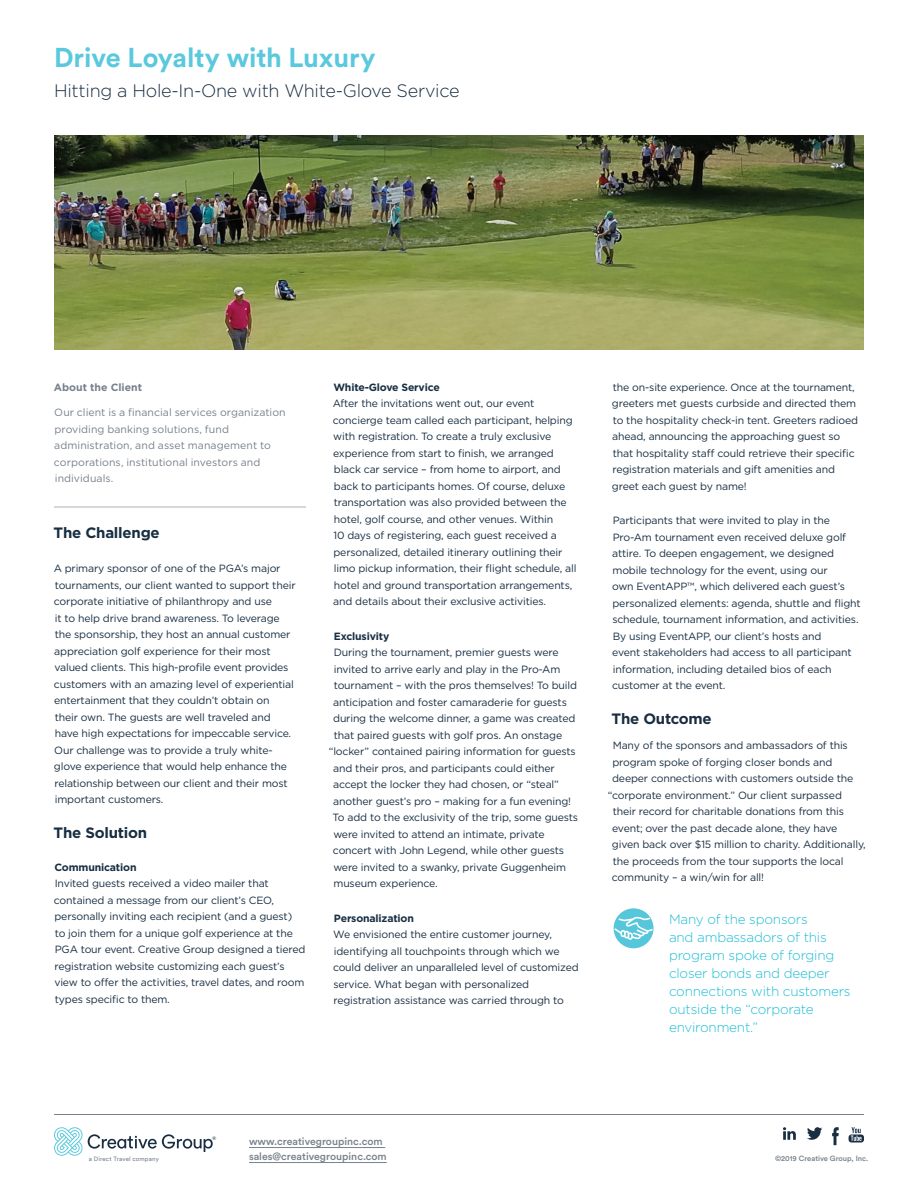
<style>
.page{position:relative;width:918px;height:1188px;background:#fff}
.page>*{position:absolute;margin:0;border:0;box-sizing:border-box;transform-origin:0 0}
.t1{font:700 27px "Circular Std";color:#5ac8dd}
.t2{font:300 18px "Gotham";letter-spacing:-.015em;color:#182e42}
.t3{font:700 15px "Gotham";letter-spacing:-.015em;color:#182e42}
.t4{font:700 15px "Gotham";letter-spacing:-.015em;color:#1a2e42}
.t5{font:300 13.5px/18px "Gotham";letter-spacing:-.015em;color:#1ebed5}
.t6{font:10.5px/16.5px "Gotham";letter-spacing:-.015em;color:#182e42}
.t7{font:10.5px "Gotham";letter-spacing:-.015em;color:#1a2e42}
.t8{font:10.5px/16.5px "Gotham";letter-spacing:.005em;color:#77808c}
.t9{font:700 10.5px "Gotham";letter-spacing:-.015em;color:#182e42}
.t10{font:500 10.5px/15px "Circular Std";color:#79818c}
.t11{font:700 10.5px "Gotham";color:#77808c}
.t12{font:500 7.5px "Circular Std";color:#76808b}
.t13{font:6.15px "Circular Std";letter-spacing:.02em;color:#79818c}
.t14{font:500 5.1px "Gotham";color:#1a2e42}
</style>
<div class="page">
<hr style="left:54px;top:1114px;width:810px;height:1px;background:#78808b">
<svg style="left:832px;top:1127px;width:7px;height:18px"></svg>
<svg style="left:783px;top:1127px;width:13px;height:13px"></svg>
<svg style="left:807px;top:1127px;width:15px;height:13px"></svg>
<svg style="left:849px;top:1127px;width:15px;height:15px"></svg>
<svg style="left:54px;top:1127px;width:159px;height:29px"></svg>
<hr style="left:249px;top:1147px;width:136px;height:1px;background:#79818c">
<hr style="left:249px;top:1162px;width:138px;height:1px;background:#79818c">
<img style="left:54px;top:135px;width:810px;height:215px">
<hr style="left:54px;top:507px;width:252px;height:1px;background:#adb2b4">
<div style="left:614px;top:908px;width:40px;height:40px;background:#56c6da;border-radius:50%"></div>
<svg style="left:614px;top:917px;width:39px;height:23px"></svg>
<h1 class="t1" style="left:54px;top:40px;width:323px">Drive Loyalty with Luxury</h1>
<h2 class="t2" style="left:54px;top:79px;width:407px">Hitting a Hole-In-One with White-Glove Service</h2>
<p class="t11" style="left:54px;top:380px;width:90px">About the Client</p>
<p class="t8" style="left:54px;top:404px;width:233px">Our client is a financial services organization providing banking solutions, fund administration, and asset management to corporations, institutional investors and individuals.</p>
<h3 class="t3" style="left:54px;top:523px;width:108px">The Challenge</h3>
<p class="t6" style="left:54px;top:560px;width:243px">A primary sponsor of one of the PGA’s major tournaments, our client wanted to support their corporate initiative of philanthropy and use<br>it to help drive brand awareness. To leverage the sponsorship, they host an annual customer appreciation golf experience for their most valued clients. This high-profile event provides customers with an amazing level of experiential entertainment that they couldn’t obtain on<br>their own. The guests are well traveled and have high expectations for impeccable service.<br>Our challenge was to provide a truly white&shy;glove experience that would help enhance the relationship between our client and their most important customers.</p>
<h3 class="t3" style="left:54px;top:823px;width:95px">The Solution</h3>
<p class="t9" style="left:54px;top:860px;width:84px">Communication</p>
<p class="t6" style="left:54px;top:875px;width:253px">Invited guests received a video mailer that contained a message from our client’s CEO, personally inviting each recipient (and a guest)<br>to join them for a unique golf experience at the PGA tour event. Creative Group designed a tiered registration website customizing each guest’s view to offer the activities, travel dates, and room types specific to them.</p>
<p class="t9" style="left:333px;top:380px;width:108px">White-Glove Service</p>
<p class="t6" style="left:333px;top:395px;width:245px">After the invitations went out, our event concierge team called each participant, helping with registration. To create a truly exclusive experience from start to finish, we arranged black car service – from home to airport, and back to participants homes. Of course, deluxe transportation was also provided between the hotel, golf course, and other venues. Within<br>10 days of registering, each guest received a personalized, detailed itinerary outlining their limo pickup information, their flight schedule, all hotel and ground transportation arrangements, and details about their exclusive activities.</p>
<p class="t9" style="left:334px;top:629px;width:57px">Exclusivity</p>
<p class="t6" style="left:334px;top:644px;width:226px">During the tournament, premier guests were</p>
<p class="t6" style="left:334px;top:661px;width:228px">invited to arrive early and play in the Pro-Am</p>
<p class="t6" style="left:334px;top:677px;width:245px">tournament – with the pros themselves! To build</p>
<p class="t6" style="left:333px;top:694px;width:235px">anticipation and foster camaraderie for guests</p>
<p class="t6" style="left:333px;top:710px;width:244px">during the welcome dinner, a game was created</p>
<p class="t6" style="left:334px;top:727px;width:230px">that paired guests with golf pros. An onstage</p>
<p class="t6" style="left:329px;top:743px;width:249px">“locker” contained pairing information for guests</p>
<p class="t6" style="left:333px;top:760px;width:223px">and their pros, and participants could either</p>
<p class="t6" style="left:333px;top:776px;width:227px">accept the locker they had chosen, or “steal”</p>
<p class="t6" style="left:333px;top:793px;width:239px">another guest’s pro – making for a fun evening!</p>
<p class="t6" style="left:333px;top:809px;width:247px">To add to the exclusivity of the trip, some guests</p>
<p class="t6" style="left:333px;top:826px;width:213px">were invited to attend an intimate, private</p>
<p class="t6" style="left:333px;top:842px;width:233px">concert with John Legend, while other guests</p>
<p class="t6" style="left:333px;top:859px;width:234px">were invited to a swanky, private Guggenheim</p>
<p class="t6" style="left:334px;top:875px;width:106px">museum experience.</p>
<p class="t9" style="left:334px;top:911px;width:82px">Personalization</p>
<p class="t6" style="left:333px;top:926px;width:247px">We envisioned the entire customer journey, identifying all touchpoints through which we could deliver an unparalleled level of customized service. What began with personalized registration assistance was carried through to</p>
<p class="t6" style="left:612px;top:379px;width:248px">the on-site experience. Once at the tournament, greeters met guests curbside and directed them to the hospitality check-in tent. Greeters radioed ahead, announcing the approaching guest so that hospitality staff could retrieve their specific registration materials and gift amenities and greet each guest by name!</p>
<p class="t6" style="left:612px;top:512px;width:250px">Participants that were invited to play in the Pro-Am tournament even received deluxe golf attire. To deepen engagement, we designed mobile technology for the event, using our<br>own EventAPP™, which delivered each guest’s personalized elements: agenda, shuttle and flight schedule, tournament information, and activities.<br>By using EventAPP, our client’s hosts and<br>event stakeholders had access to all participant information, including detailed bios of each customer at the event.</p>
<h3 class="t4" style="left:612px;top:709px;width:102px">The Outcome</h3>
<p class="t7" style="left:613px;top:739px;width:237px">Many of the sponsors and ambassadors of this</p>
<p class="t7" style="left:612px;top:755px;width:221px">program spoke of forging closer bonds and</p>
<p class="t7" style="left:612px;top:772px;width:243px">deeper connections with customers outside the</p>
<p class="t7" style="left:608px;top:788px;width:236px">“corporate environment.” Our client surpassed</p>
<p class="t7" style="left:613px;top:805px;width:233px">their record for charitable donations from this</p>
<p class="t7" style="left:612px;top:821px;width:227px">event; over the past decade alone, they have</p>
<p class="t7" style="left:612px;top:838px;width:255px">given back over $15 million to charity. Additionally,</p>
<p class="t7" style="left:613px;top:854px;width:232px">the proceeds from the tour supports the local</p>
<p class="t7" style="left:612px;top:871px;width:154px">community – a win/win for all!</p>
<p class="t5" style="left:669px;top:910px;width:183px">Many of the sponsors<br>and ambassadors of this program spoke of forging closer bonds and deeper connections with customers outside the “corporate environment.”</p>
<p class="t13" style="left:89px;top:1155px;width:72px">a Direct Travel company</p>
<p class="t14" style="left:212px;top:1134px;width:6px">®</p>
<p class="t10" style="left:249px;top:1134px;width:139px">www.creativegroupinc.com sales@creativegroupinc.com</p>
<p class="t12" style="left:775px;top:1154px;width:95px">©2019 Creative Group, Inc.</p>
</div>
